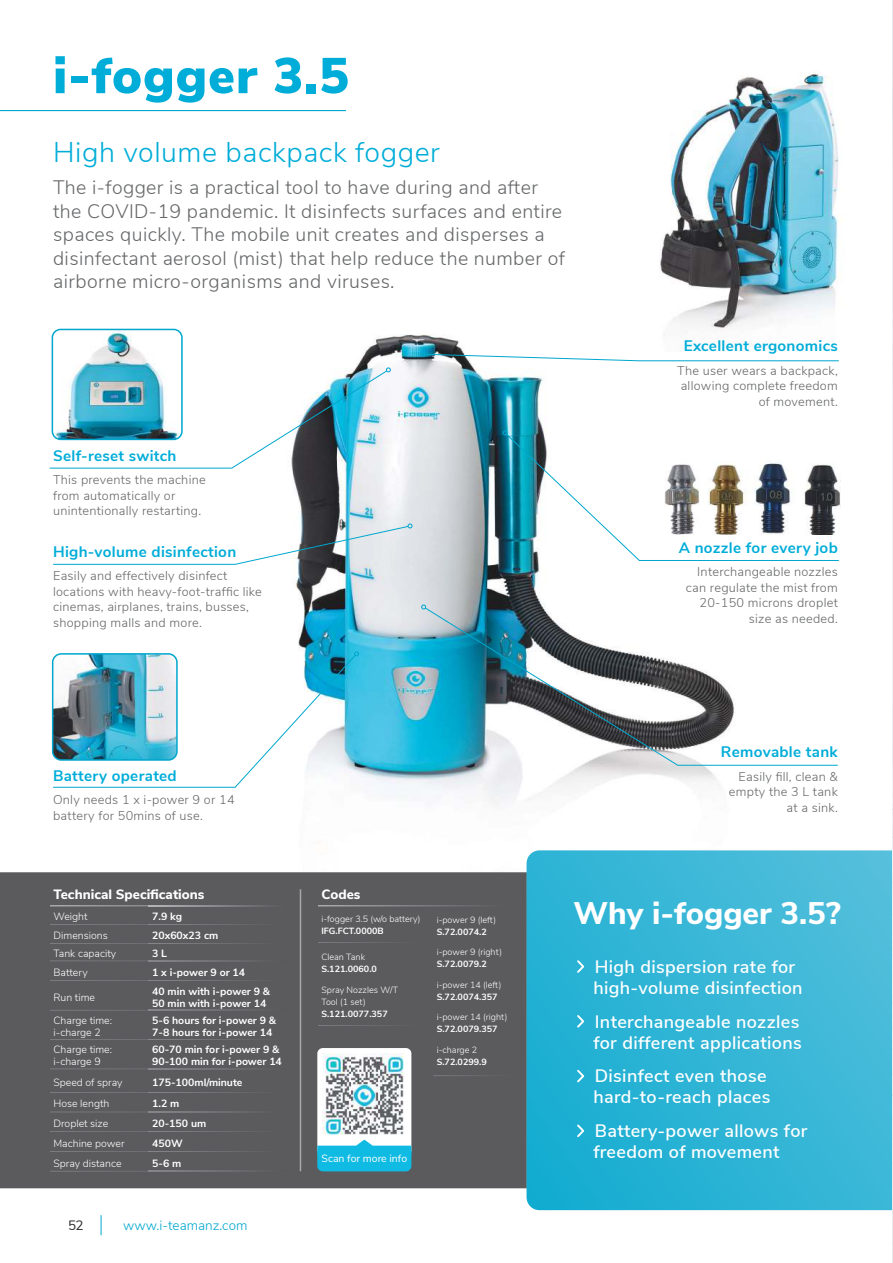
<style>
.page{position:relative;width:893px;height:1263px;background:#fff}
.page>*{position:absolute;margin:0;border:0;box-sizing:border-box;transform-origin:0 0}
.t1{font:900 50.1px "Nunito Sans";letter-spacing:.02em;color:#00add8}
.t2{font:800 31.2px "Nunito Sans";color:#fff}
.t3{font:300 28.5px "Nunito Sans";letter-spacing:.02em;color:#00add8}
.t4{font:300 19.5px/23.4px "Nunito Sans";letter-spacing:.02em;color:#656668}
.t5{font:600 18px/21px "Nunito Sans";letter-spacing:.02em;color:#fff}
.t6{font:700 15.3px "Nunito Sans";letter-spacing:.02em;color:#00add8}
.t7{font:800 13.5px "Nunito Sans";color:#fff}
.t8{font:300 13.5px "Nunito Sans";color:#00a7ce}
.t9{font:300 12.75px/15.5px "Nunito Sans";letter-spacing:.02em;color:#656668;text-align:right}
.t10{font:700 10.5px/12px "Nunito Sans";color:#fff}
.t11{font:300 10.5px/12px "Nunito Sans";color:#fff}
.t12{font:10.5px "Nunito Sans";color:#fff}
.t13{font:300 9px/12px "Nunito Sans";color:#fff}
.t14{font:700 9px "Nunito Sans";color:#fff}
.s1{font-weight:400;color:#2b2829}
.s2{font-weight:200;font-size:22.5px}
</style>
<div class="page">
<img style="left:292px;top:334px;width:450px;height:538px">
<img style="left:637px;top:74px;width:203px;height:277px">
<div style="left:0;top:872px;width:527px;height:316px;background:#5b5b5e"></div>
<svg style="left:527px;top:850px;width:365px;height:360px;background:#33b5d6"></svg>
<hr style="left:0;top:110px;width:346px;height:1px;background:#00a7ce">
<svg style="left:575px;top:958px;width:11px;height:17px"></svg>
<svg style="left:575px;top:1013px;width:11px;height:16px"></svg>
<svg style="left:575px;top:1068px;width:11px;height:16px"></svg>
<svg style="left:575px;top:1123px;width:11px;height:16px"></svg>
<svg style="left:503px;top:430px;width:336px;height:131px"></svg>
<svg style="left:421px;top:352px;width:418px;height:9px"></svg>
<svg style="left:425px;top:607px;width:413px;height:159px"></svg>
<svg style="left:421px;top:604px;width:5px;height:5px"></svg>
<svg style="left:53px;top:523px;width:359px;height:42px"></svg>
<svg style="left:53px;top:651px;width:306px;height:137px"></svg>
<img style="left:50px;top:961px;width:237px;height:1px">
<img style="left:50px;top:924px;width:237px;height:1px">
<img style="left:50px;top:943px;width:237px;height:1px">
<img style="left:50px;top:980px;width:237px;height:1px">
<img style="left:50px;top:1010px;width:237px;height:1px">
<img style="left:50px;top:1039px;width:237px;height:1px">
<img style="left:50px;top:1069px;width:237px;height:1px">
<img style="left:50px;top:1092px;width:237px;height:1px">
<img style="left:50px;top:1112px;width:237px;height:1px">
<img style="left:50px;top:1131px;width:237px;height:1px">
<img style="left:50px;top:1151px;width:237px;height:1px">
<img style="left:50px;top:1171px;width:237px;height:1px">
<img style="left:50px;top:905px;width:237px;height:1px">
<hr style="left:300px;top:889px;width:1px;height:282px;background:#a6a8aa">
<img style="left:317px;top:1048px;width:94px;height:123px">
<img style="left:706px;top:461px;width:89px;height:73px">
<img style="left:802px;top:464px;width:39px;height:70px">
<img style="left:661px;top:461px;width:45px;height:73px">
<svg style="left:49px;top:367px;width:342px;height:102px"></svg>
<img style="left:52px;top:329px;width:130px;height:110px">
<div style="left:52px;top:329px;width:131px;height:111px;border:2px solid #00a6ce;border-radius:8px"></div>
<img style="left:53px;top:654px;width:124px;height:106px">
<div style="left:52px;top:653px;width:126px;height:108px;border:2px solid #00a6ce;border-radius:9px"></div>
<img style="left:892px;top:1px;width:1px;height:757px">
<img style="left:318px;top:905px;width:191px;height:1px">
<img style="left:318px;top:1025px;width:106px;height:1px">
<img style="left:318px;top:942px;width:106px;height:1px">
<img style="left:433px;top:1076px;width:84px;height:1px">
<h1 class="t1" style="left:53px;top:56px;width:297px">i-fogger 3.5</h1>
<h3 class="t3" style="left:53px;top:140px;width:388px">High volume backpack fogger</h3>
<p class="t4" style="left:53px;top:177px;width:513px">The i-fogger is a practical tool to have during and after the COVID-19 pandemic. It disinfects surfaces and entire spaces quickly. The mobile unit creates and disperses a disinfectant aerosol (mist) that help reduce the number of airborne micro-organisms and viruses.</p>
<p class="t6" style="left:53px;top:449px;width:125px">Self-reset switch</p>
<p class="t9" style="left:53px;top:473px;width:154px;text-align:left">This prevents the machine from automatically or unintentionally restarting.</p>
<p class="t6" style="left:53px;top:545px;width:185px">High-volume disinfection</p>
<p class="t9" style="left:53px;top:569px;width:210px;text-align:left">Easily and effectively disinfect locations with heavy-foot-traffic like cinemas, airplanes, trains, busses, shopping malls and more.</p>
<p class="t6" style="left:684px;top:339px;width:156px">Excellent ergonomics</p>
<p class="t9" style="left:677px;top:363px;width:162px">The user wears a backpack, allowing complete freedom of movement.</p>
<p class="t6" style="left:679px;top:541px;width:161px">A nozzle for every job</p>
<p class="t9" style="left:686px;top:565px;width:153px">Interchangeable nozzles can regulate the mist from<br>20-150 microns droplet size as needed.</p>
<p class="t6" style="left:53px;top:769px;width:125px">Battery operated</p>
<p class="t9" style="left:53px;top:793px;width:183px;text-align:left">Only needs 1 x i-power 9 or 14 battery for 50mins of use.</p>
<p class="t7" style="left:53px;top:885px;width:152px">Technical Specifications</p>
<p class="t11" style="left:53px;top:911px;width:36px">Weight</p>
<p class="t10" style="left:152px;top:911px;width:31px">7.9 kg</p>
<p class="t11" style="left:53px;top:930px;width:56px">Dimensions</p>
<p class="t10" style="left:152px;top:930px;width:68px">20x60x23 cm</p>
<p class="t11" style="left:53px;top:948px;width:64px">Tank capacity</p>
<p class="t10" style="left:152px;top:948px;width:16px">3 L</p>
<p class="t11" style="left:53px;top:966px;width:36px">Battery</p>
<p class="t10" style="left:152px;top:967px;width:95px">1 x i-power 9 or 14</p>
<p class="t11" style="left:53px;top:992px;width:43px">Run time</p>
<p class="t10" style="left:152px;top:986px;width:119px">40 min with i-power 9 &amp;<br>50 min with i-power 14</p>
<p class="t11" style="left:53px;top:1015px;width:60px">Charge time: i-charge 2</p>
<p class="t10" style="left:152px;top:1015px;width:125px">5-6 hours for i-power 9 &amp;<br>7-8 hours for i-power 14</p>
<p class="t11" style="left:53px;top:1044px;width:60px">Charge time: i-charge 9</p>
<p class="t10" style="left:152px;top:1044px;width:131px">60-70 min for i-power 9 &amp;<br>90-100 min for i-power 14</p>
<p class="t11" style="left:53px;top:1077px;width:71px">Speed of spray</p>
<p class="t10" style="left:152px;top:1077px;width:92px">175-100ml/minute</p>
<p class="t11" style="left:53px;top:1098px;width:57px">Hose length</p>
<p class="t10" style="left:152px;top:1098px;width:29px">1.2 m</p>
<p class="t11" style="left:53px;top:1118px;width:56px">Droplet size</p>
<p class="t10" style="left:152px;top:1118px;width:56px">20-150 um</p>
<p class="t11" style="left:53px;top:1136px;width:73px">Machine power</p>
<p class="t10" style="left:152px;top:1138px;width:32px">450W</p>
<p class="t11" style="left:53px;top:1157px;width:70px">Spray distance</p>
<p class="t10" style="left:152px;top:1158px;width:31px">5-6 m</p>
<p class="t8" style="left:68px;top:1220px;width:181px"><span class="s1">52</span> <span class="s2">|</span> www.i-teamanz.com</p>
<p class="t7" style="left:321px;top:890px;width:41px">Codes</p>
<p class="t13" style="left:321px;top:912px;width:101px">i-fogger 3.5 (w/o battery)</p>
<p class="t14" style="left:321px;top:927px;width:64px">IFG.FCT.0000B</p>
<p class="t13" style="left:321px;top:952px;width:45px">Clean Tank</p>
<p class="t14" style="left:321px;top:965px;width:57px">S.121.0060.0</p>
<p class="t13" style="left:321px;top:984px;width:78px">Spray Nozzles W/T<br>Tool (1 set)</p>
<p class="t14" style="left:321px;top:1010px;width:68px">S.121.0077.357</p>
<p class="t13" style="left:437px;top:913px;width:61px">i-power 9 (left)</p>
<p class="t14" style="left:437px;top:928px;width:52px">S.72.0074.2</p>
<p class="t13" style="left:437px;top:945px;width:67px">i-power 9 (right)</p>
<p class="t14" style="left:437px;top:960px;width:52px">S.72.0079.2</p>
<p class="t13" style="left:437px;top:978px;width:66px">i-power 14 (left)</p>
<p class="t14" style="left:437px;top:993px;width:62px">S.72.0074.357</p>
<p class="t13" style="left:437px;top:1010px;width:72px">i-power 14 (right)</p>
<p class="t14" style="left:437px;top:1025px;width:62px">S.72.0079.357</p>
<p class="t13" style="left:437px;top:1044px;width:42px">i-charge 2</p>
<p class="t14" style="left:437px;top:1058px;width:52px">S.72.0299.9</p>
<p class="t12" style="left:322px;top:1154px;width:87px">Scan for more info</p>
<p class="t6" style="left:721px;top:745px;width:118px">Removable tank</p>
<p class="t9" style="left:729px;top:767px;width:110px">Easily fill, clean &amp; empty the 3 L tank at a sink.</p>
<h2 class="t2" style="left:573px;top:901px;width:269px">Why i-fogger 3.5?</h2>
<h3 class="t5" style="left:593px;top:957px;width:211px">High dispersion rate for high-volume disinfection</h3>
<h3 class="t5" style="left:593px;top:1012px;width:210px">Interchangeable nozzles for different applications</h3>
<h3 class="t5" style="left:593px;top:1067px;width:178px">Disinfect even those hard-to-reach places</h3>
<h3 class="t5" style="left:593px;top:1122px;width:216px">Battery-power allows for freedom of movement</h3>
</div>
